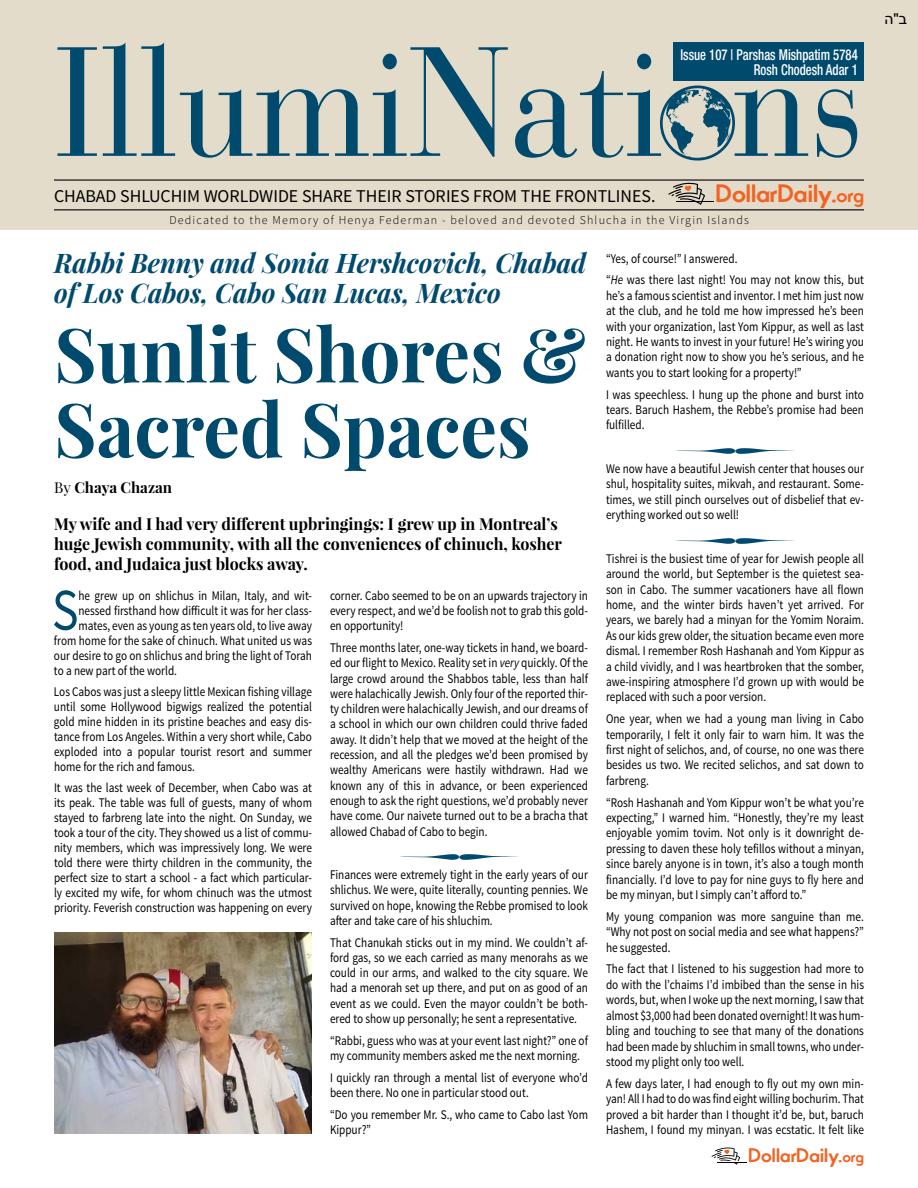
<style>
.page{position:relative;width:918px;height:1188px;background:#fff}
.page>*{position:absolute;margin:0;border:0;box-sizing:border-box;transform-origin:0 0}
.t1{font:154.2px "Bauer Bodoni Std";color:#004a6e;scale:.9 1}
.t2{font:700 75px/75px "Playfair Display";color:#004a6e}
.t3{font:58.95px "Source Sans Pro";color:#004a6e;scale:.85 1}
.t4{font:italic 700 27px/30px "Playfair Display";color:#004a6e;scale:.96 1}
.t5{font:700 24px "Movement";letter-spacing:-.005em;color:#f26323}
.t6{font:700 18.6px "Movement";letter-spacing:-.005em;color:#f26323}
.t7{font:18px "Source Sans Pro";color:#000}
.t8{font:700 16.5px/19.8px "Playfair Display";color:#000}
.t9{font:500 condensed 15px/15px "Helvetica Neue LT Std";color:#fff;text-align:right;scale:.85 1}
.t10{font:700 15px "Playfair Display";color:#000}
.t11{font:15px "Arial";color:#000}
.t12{font:13.2px/15.5px "Source Sans Pro";color:#000;text-align:justify;scale:.85 1}
.t13{font:300 12px "Source Sans Pro";letter-spacing:.1em;color:#000}
.s1{color:#e4dcca}
.s2{font-size:19.05px}
.s3{font-weight:400}
.s4{font-style:italic}
.s5{font-size:14.85px}
</style>
<div class="page">
<div style="left:0;top:0;width:918px;height:230px;background:#e4dcca"></div>
<hr style="left:54px;top:179px;width:810px;height:2px;background:#000">
<hr style="left:54px;top:209px;width:810px;height:1px;background:#000">
<svg style="left:668px;top:183px;width:37px;height:22px"></svg>
<hr style="left:676px;top:201px;width:37px;height:1px;background:#000">
<svg style="left:712px;top:1147px;width:28px;height:18px"></svg>
<hr style="left:717px;top:1161px;width:30px;height:1px;background:#fff">
<hr style="left:717px;top:1162px;width:30px;height:1px;background:#000">
<svg style="left:660px;top:85px;width:75px;height:76px"></svg>
<div style="left:673px;top:43px;width:191px;height:38px;background:#004a6e"></div>
<img style="left:54px;top:933px;width:258px;height:201px">
<h1 class="t1" style="left:54px;top:11px;width:902px">IllumiNati<span class="s1">o</span>ns</h1>
<h3 class="t7" style="left:54px;top:185px;width:603px">CHABAD SHLUCHIM WORLDWIDE SHARE THEIR STORIES FROM THE FRONTLINES.</h3>
<p class="t9" style="left:680px;top:47px;width:210px">Issue 107 | Parshas Mishpatim 5784<br>Rosh Chodesh Adar 1</p>
<h3 class="t5" style="left:716px;top:178px;width:150px">DollarDaily.<span class="s2">org</span></h3>
<p class="t13" style="left:169px;top:213px;width:581px">Dedicated to the Memory of Henya Federman - beloved and devoted Shlucha in the Virgin Islands</p>
<h3 class="t4" style="left:54px;top:247px;width:556px">Rabbi Benny and Sonia Hershcovich, Chabad of Los Cabos, Cabo San Lucas, Mexico</h3>
<h2 class="t2" style="left:54px;top:317px;width:533px">Sunlit Shores &amp;<br>Sacred Spaces</h2>
<p class="t10" style="left:54px;top:478px;width:119px"><span class="s3">By</span> Chaya Chazan</p>
<p class="t8" style="left:54px;top:514px;width:509px">My wife and I had very different upbringings: I grew up in Montreal’s huge Jewish community, with all the conveniences of chinuch, kosher food, and Judaica just blocks away.</p>
<h3 class="t3" style="left:52px;top:574px;width:33px">S</h3>
<p class="t12" style="left:78px;top:588px;width:276px">he grew up on shlichus in Milan, Italy, and wit-</p>
<p class="t12" style="left:78px;top:603px;width:276px">nessed firsthand how difficult it was for her class-</p>
<p class="t12" style="left:78px;top:618px;width:276px">mates, even as young as ten years old, to live away</p>
<p class="t12" style="left:54px;top:633px;width:305px">from home for the sake of chinuch. What united us was</p>
<p class="t12" style="left:54px;top:648px;width:305px">our desire to go on shlichus and bring the light of Torah</p>
<p class="t12" style="left:54px;top:663px;width:146px">to a new part of the world.</p>
<p class="t12" style="left:54px;top:684px;width:305px;line-height:15px">Los Cabos was just a sleepy little Mexican fishing village until some Hollywood bigwigs realized the potential gold mine hidden in its pristine beaches and easy dis&shy;tance from Los Angeles. Within a very short while, Cabo exploded into a popular tourist resort and summer home for the rich and famous.</p>
<p class="t12" style="left:54px;top:781px;width:305px;line-height:15px">It was the last week of December, when Cabo was at its peak. The table was full of guests, many of whom stayed to farbreng late into the night. On Sunday, we took a tour of the city. They showed us a list of commu&shy;nity members, which was impressively long. We were told there were thirty children in the community, the perfect size to start a school - a fact which particular&shy;ly excited my wife, for whom chinuch was the utmost priority. Feverish construction was happening on every</p>
<p class="t12" style="left:330px;top:588px;width:305px">corner. Cabo seemed to be on an upwards trajectory in every respect, and we’d be foolish not to grab this gold&shy;en opportunity!</p>
<p class="t12" style="left:330px;top:640px;width:305px">Three months later, one-way tickets in hand, we board&shy;ed our flight to Mexico. Reality set in <span class="s4">very</span> quickly. Of the large crowd around the Shabbos table, less than half were halachically Jewish. Only four of the reported thir&shy;ty children were halachically Jewish, and our dreams of a school in which our own children could thrive faded away. It didn’t help that we moved at the height of the recession, and all the pledges we’d been promised by wealthy Americans were hastily withdrawn. Had we known any of this in advance, or been experienced enough to ask the right questions, we’d probably never have come. Our naivete turned out to be a bracha that allowed Chabad of Cabo to begin.</p>
<p class="t12" style="left:330px;top:867px;width:305px">Finances were extremely tight in the early years of our shlichus. We were, quite literally, counting pennies. We survived on hope, knowing the Rebbe promised to look</p>
<p class="t12" style="left:330px;top:910px;width:305px;line-height:21.8px">after and take care of his shluchim.<br>That Chanukah sticks out in my mind. We couldn’t af-</p>
<p class="t12" style="left:330px;top:950px;width:305px">ford gas, so we each carried as many menorahs as we could in our arms, and walked to the city square. We had a menorah set up there, and put on as good of an event as we could. Even the mayor couldn’t be both&shy;ered to show up personally; he sent a representative.</p>
<p class="t12" style="left:330px;top:1033px;width:305px">“Rabbi, guess who was at your event last night?” one of my community members asked me the next morning.</p>
<p class="t12" style="left:330px;top:1070px;width:305px">I quickly ran through a mental list of everyone who’d been there. No one in particular stood out.</p>
<p class="t12" style="left:330px;top:1107px;width:305px">“Do you remember Mr. S., who came to Cabo last Yom<br>Kippur?”</p>
<p class="t12" style="left:606px;top:247px;width:305px;line-height:21.8px">“Yes, of course!” I answered.<br>“<span class="s4">He</span> was there last night! You may not know this, but</p>
<p class="t12" style="left:606px;top:288px;width:305px">he’s a famous scientist and inventor. I met him just now at the club, and he told me how impressed he’s been with your organization, last Yom Kippur, as well as last night. He wants to invest in your future! He’s wiring you a donation right now to show you he’s serious, and he wants you to start looking for a property!”</p>
<p class="t12" style="left:606px;top:387px;width:305px">I was speechless. I hung up the phone and burst into tears. Baruch Hashem, the Rebbe’s promise had been</p>
<p class="t12" style="left:606px;top:417px;width:47px">fulfilled.</p>
<p class="t12" style="left:606px;top:461px;width:305px">We now have a beautiful Jewish center that houses our shul, hospitality suites, mikvah, and restaurant. Some-</p>
<p class="t12" style="left:606px;top:492px;width:305px">times, we still pinch ourselves out of disbelief that ev&shy;erything worked out so well!</p>
<p class="t12" style="left:606px;top:551px;width:305px">Tishrei is the busiest time of year for Jewish people all around the world, but September is the quietest sea-</p>
<p class="t12" style="left:606px;top:582px;width:305px">son in Cabo. The summer vacationers have all flown home, and the winter birds haven’t yet arrived. For years, we barely had a minyan for the Yomim Noraim.<br>As our kids grew older, the situation became even more dismal. I remember Rosh Hashanah and Yom Kippur as a child vividly, and I was heartbroken that the somber, awe-inspiring atmosphere I’d grown up with would be replaced with such a poor version.</p>
<p class="t12" style="left:606px;top:711px;width:305px">One year, when we had a young man living in Cabo temporarily, I felt it only fair to warn him. It was the first night of selichos, and, of course, no one was there besides us two. We recited selichos, and sat down to farbreng.</p>
<p class="t12" style="left:606px;top:795px;width:305px">“Rosh Hashanah and Yom Kippur won’t be what you’re expecting,” I warned him. “Honestly, they’re my least enjoyable yomim tovim. Not only is it downright de&shy;pressing to daven these holy tefillos without a minyan, since barely anyone is in town, it’s also a tough month financially. I’d love to pay for nine guys to fly here and be my minyan, but I simply can’t afford to.”</p>
<p class="t12" style="left:606px;top:909px;width:305px">My young companion was more sanguine than me. “Why not post on social media and see what happens?” he suggested.</p>
<p class="t12" style="left:606px;top:962px;width:305px">The fact that I listened to his suggestion had more to do with the l’chaims I’d imbibed than the sense in his words, but, when I woke up the next morning, I saw that almost $3,000 had been donated overnight! It was hum&shy;bling and touching to see that many of the donations had been made by shluchim in small towns, who under&shy;stood my plight only too well.</p>
<p class="t12" style="left:606px;top:1076px;width:305px">A few days later, I had enough to fly out my own min&shy;yan! All I had to do was find eight willing bochurim. That proved a bit harder than I thought it’d be, but, baruch Hashem, I found my minyan. I was ecstatic. It felt like</p>
<h3 class="t6" style="left:749px;top:1144px;width:117px">DollarDaily.<span class="s5">org</span></h3>
<p class="t11" style="left:884px;top:9px;width:24px">ה ב"</p>
</div>
